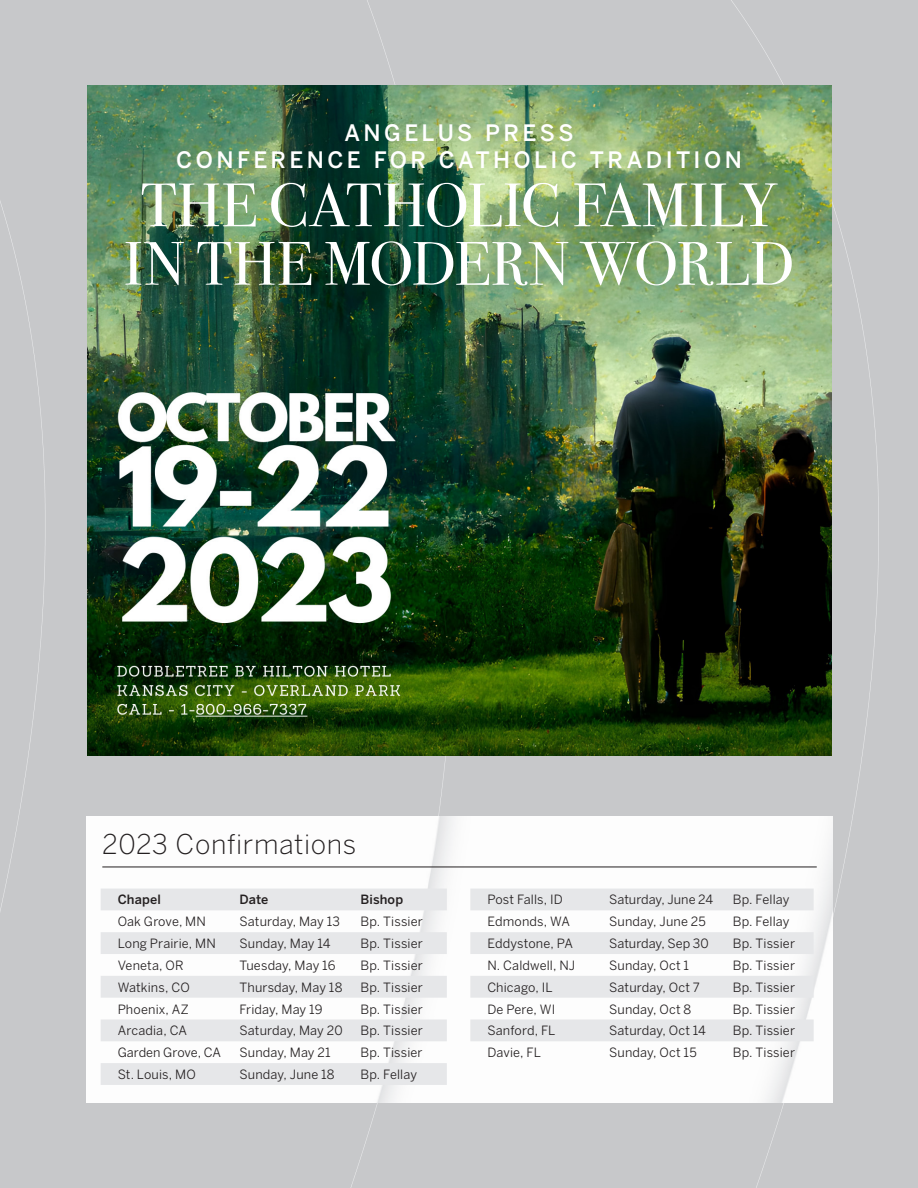
<style>
.page{position:relative;width:918px;height:1188px;background:#c7c8ca}
.page>*{position:absolute;margin:0;border:0;box-sizing:border-box;transform-origin:0 0}
.Body{font:61.5px "Bodoni Svty Two OSITCTT";letter-spacing:.005em;color:#fff}
.Ad_header_line_below{font:300 27px "Benton Sans";letter-spacing:.02em;color:#231f20}
.Body-2{font:500 22.5px "Benton Sans";letter-spacing:.15em;color:#fff}
.Ads_body{font:12.75px "Benton Sans";letter-spacing:.01em;color:#231f20}
.Ads_body-2{font:500 12.75px "Benton Sans";letter-spacing:.01em;color:#231f20}
</style>
<div class="page">
<img style="left:86px;top:816px;width:747px;height:287px">
<svg style="left:101px;top:889px;width:346px;height:196px;fill:#e6e7e9"></svg>
<svg style="left:470px;top:889px;width:344px;height:152px;fill:#e6e7e9"></svg>
<hr style="left:102px;top:867px;width:715px;height:1px;background:#231f20">
<img style="left:87px;top:85px;width:745px;height:671px">
<p class="Body-2" style="left:344px;top:119px;width:231px">ANGELUS PRESS</p>
<p class="Body-2" style="left:176px;top:146px;width:567px">CONFERENCE FOR CATHOLIC TRADITION</p>
<p class="Body" style="left:141px;top:169px;width:638px">THE CATHOLIC FAMILY</p>
<p class="Body" style="left:124px;top:227px;width:672px">IN THE MODERN WORLD</p>
<p class="Ad_header_line_below" style="left:102px;top:828px;width:256px">2023 Confirmations</p>
<p class="Ads_body-2" style="left:118px;top:892px;width:45px">Chapel</p>
<p class="Ads_body-2" style="left:239px;top:892px;width:31px">Date</p>
<p class="Ads_body-2" style="left:360px;top:892px;width:44px">Bishop</p>
<p class="Ads_body" style="left:118px;top:914px;width:90px">Oak Grove, MN</p>
<p class="Ads_body" style="left:239px;top:914px;width:102px">Saturday, May 13</p>
<p class="Ads_body" style="left:360px;top:914px;width:64px">Bp. Tissier</p>
<p class="Ads_body" style="left:118px;top:936px;width:100px">Long Prairie, MN</p>
<p class="Ads_body" style="left:239px;top:936px;width:93px">Sunday, May 14</p>
<p class="Ads_body" style="left:360px;top:936px;width:64px">Bp. Tissier</p>
<p class="Ads_body" style="left:118px;top:958px;width:67px">Veneta, OR</p>
<p class="Ads_body" style="left:239px;top:958px;width:97px">Tuesday, May 16</p>
<p class="Ads_body" style="left:360px;top:958px;width:64px">Bp. Tissier</p>
<p class="Ads_body" style="left:118px;top:980px;width:74px">Watkins, CO</p>
<p class="Ads_body" style="left:239px;top:980px;width:104px">Thursday, May 18</p>
<p class="Ads_body" style="left:360px;top:980px;width:64px">Bp. Tissier</p>
<p class="Ads_body" style="left:118px;top:1001px;width:73px">Phoenix, AZ</p>
<p class="Ads_body" style="left:239px;top:1001px;width:85px">Friday, May 19</p>
<p class="Ads_body" style="left:360px;top:1001px;width:64px">Bp. Tissier</p>
<p class="Ads_body" style="left:118px;top:1023px;width:71px">Arcadia, CA</p>
<p class="Ads_body" style="left:239px;top:1023px;width:105px">Saturday, May 20</p>
<p class="Ads_body" style="left:360px;top:1023px;width:64px">Bp. Tissier</p>
<p class="Ads_body" style="left:118px;top:1045px;width:105px">Garden Grove, CA</p>
<p class="Ads_body" style="left:239px;top:1045px;width:93px">Sunday, May 21</p>
<p class="Ads_body" style="left:360px;top:1045px;width:64px">Bp. Tissier</p>
<p class="Ads_body" style="left:118px;top:1067px;width:80px">St. Louis, MO</p>
<p class="Ads_body" style="left:239px;top:1067px;width:97px">Sunday, June 18</p>
<p class="Ads_body" style="left:360px;top:1067px;width:58px">Bp. Fellay</p>
<p class="Ads_body" style="left:487px;top:892px;width:77px">Post Falls, ID</p>
<p class="Ads_body" style="left:609px;top:892px;width:105px">Saturday, June 24</p>
<p class="Ads_body" style="left:733px;top:892px;width:58px">Bp. Fellay</p>
<p class="Ads_body" style="left:487px;top:914px;width:84px">Edmonds, WA</p>
<p class="Ads_body" style="left:609px;top:914px;width:98px">Sunday, June 25</p>
<p class="Ads_body" style="left:733px;top:914px;width:58px">Bp. Fellay</p>
<p class="Ads_body" style="left:487px;top:936px;width:87px">Eddystone, PA</p>
<p class="Ads_body" style="left:609px;top:936px;width:101px">Saturday, Sep 30</p>
<p class="Ads_body" style="left:733px;top:936px;width:64px">Bp. Tissier</p>
<p class="Ads_body" style="left:487px;top:958px;width:89px">N. Caldwell, NJ</p>
<p class="Ads_body" style="left:609px;top:958px;width:81px">Sunday, Oct 1</p>
<p class="Ads_body" style="left:733px;top:958px;width:64px">Bp. Tissier</p>
<p class="Ads_body" style="left:487px;top:980px;width:67px">Chicago, IL</p>
<p class="Ads_body" style="left:609px;top:980px;width:92px">Saturday, Oct 7</p>
<p class="Ads_body" style="left:733px;top:980px;width:64px">Bp. Tissier</p>
<p class="Ads_body" style="left:487px;top:1001px;width:69px">De Pere, WI</p>
<p class="Ads_body" style="left:609px;top:1001px;width:84px">Sunday, Oct 8</p>
<p class="Ads_body" style="left:733px;top:1001px;width:64px">Bp. Tissier</p>
<p class="Ads_body" style="left:487px;top:1023px;width:70px">Sanford, FL</p>
<p class="Ads_body" style="left:609px;top:1023px;width:98px">Saturday, Oct 14</p>
<p class="Ads_body" style="left:733px;top:1023px;width:64px">Bp. Tissier</p>
<p class="Ads_body" style="left:487px;top:1045px;width:55px">Davie, FL</p>
<p class="Ads_body" style="left:609px;top:1045px;width:89px">Sunday, Oct 15</p>
<p class="Ads_body" style="left:733px;top:1045px;width:64px">Bp. Tissier</p>
</div>
